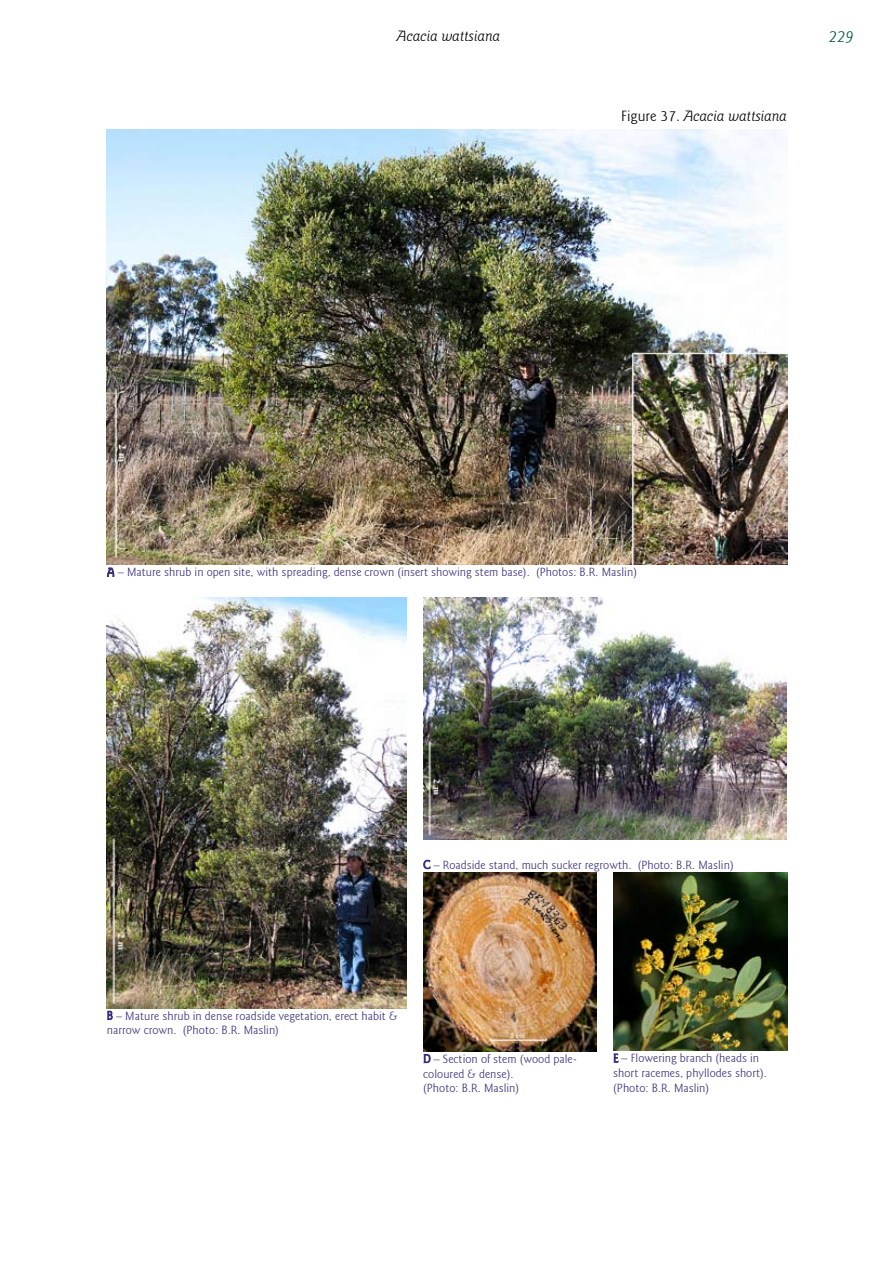
<style>
.page{position:relative;width:893px;height:1263px;background:#fff}
.page>*{position:absolute;margin:0;border:0;box-sizing:border-box;transform-origin:0 0}
.t1{font:italic 300 16.5px "Goudy Sans IT Cby BT";color:#005a3a}
.t2{font:italic 300 15px "Goudy Sans IT Cby BT";color:#000}
.t3{font:300 12px/14.9px "Goudy Sans IT Cby BT";color:#3a2f7b}
.s1{font-style:normal}
</style>
<div class="page">
<img style="left:107px;top:130px;width:680px;height:435px">
<svg style="left:107px;top:568px;width:7px;height:8px"></svg>
<img style="left:423px;top:598px;width:363px;height:241px">
<svg style="left:424px;top:860px;width:6px;height:9px"></svg>
<img style="left:107px;top:598px;width:300px;height:410px">
<svg style="left:107px;top:1011px;width:5px;height:9px"></svg>
<img style="left:423px;top:872px;width:174px;height:179px">
<svg style="left:424px;top:1054px;width:6px;height:9px"></svg>
<img style="left:613px;top:872px;width:174px;height:179px">
<svg style="left:614px;top:1054px;width:4px;height:9px"></svg>
<p class="t2" style="left:397px;top:27px;width:105px">Acacia wattsiana</p>
<h1 class="t1" style="left:829px;top:27px;width:26px">229</h1>
<p class="t2" style="left:621px;top:107px;width:167px"><span class="s1">Figure 37.</span> Acacia wattsiana</p>
<p class="t3" style="left:107px;top:565px;width:532px">A – Mature shrub in open site, with spreading, dense crown (insert showing stem base). (Photos: B.R. Maslin)</p>
<p class="t3" style="left:423px;top:857px;width:312px">C – Roadside stand, much sucker regrowth. (Photo: B.R. Maslin)</p>
<p class="t3" style="left:107px;top:1008px;width:292px">B – Mature shrub in dense roadside vegetation, erect habit &amp; narrow crown. (Photo: B.R. Maslin)</p>
<p class="t3" style="left:423px;top:1051px;width:155px">D – Section of stem (wood pale&shy;coloured &amp; dense).<br>(Photo: B.R. Maslin)</p>
<p class="t3" style="left:613px;top:1051px;width:155px">E – Flowering branch (heads in short racemes, phyllodes short). (Photo: B.R. Maslin)</p>
</div>
